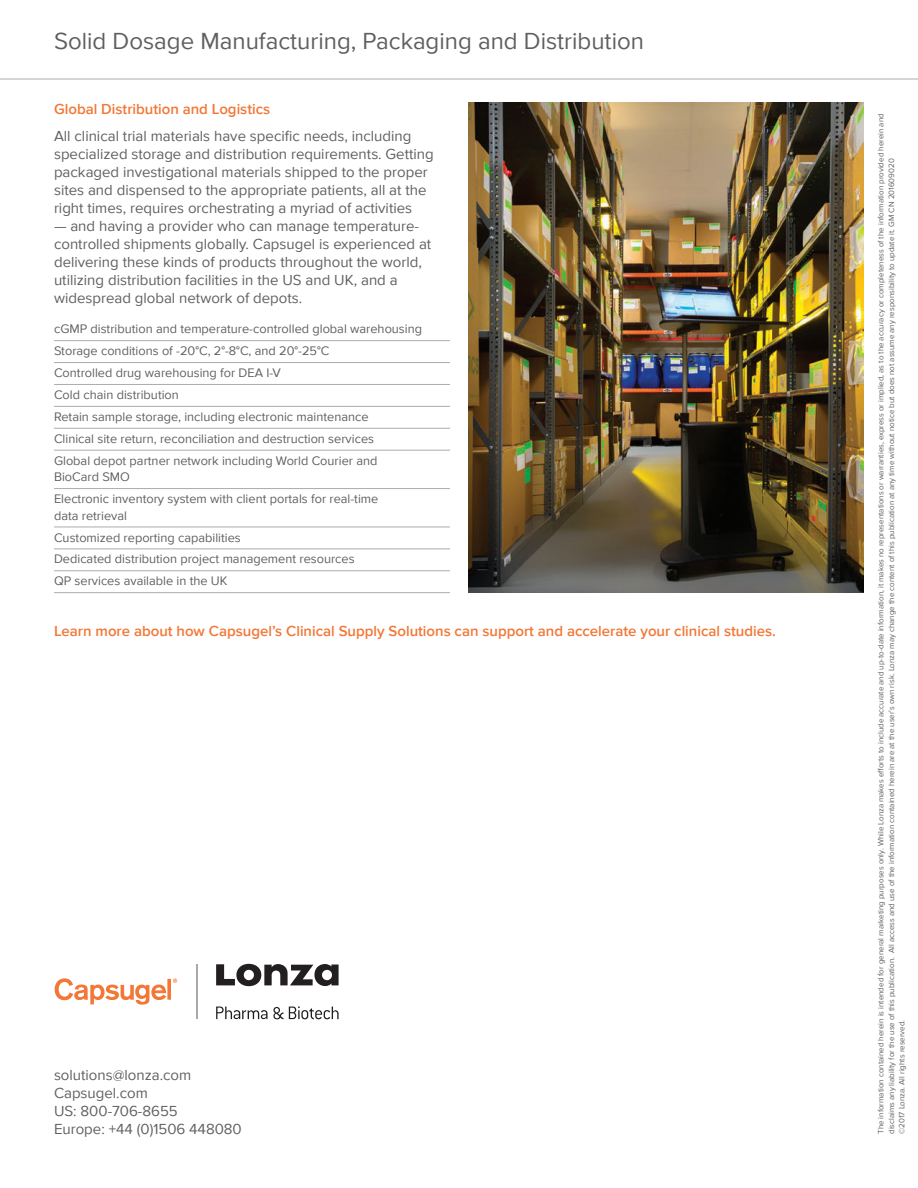
<style>
.page{position:relative;width:918px;height:1188px;background:#fff}
.page>*{position:absolute;margin:0;border:0;box-sizing:border-box;transform-origin:0 0}
.t1{font:24px "Proxima Nova";color:#5f5f62}
.t2{font:15px/18px "Proxima Nova";color:#5f5f62}
.t3{font:600 15px "Proxima Nova";color:#f37736}
.t4{font:12.75px/21.9px "Proxima Nova";color:#5f5f62}
.t5{font:7.95px/10.5px "Proxima Nova";color:#5f5f62}
</style>
<div class="page">
<hr style="left:0;top:79px;width:918px;height:1px;background:#abacb0">
<hr style="left:54px;top:340px;width:396px;height:1px;background:#abacb0">
<hr style="left:54px;top:362px;width:396px;height:1px;background:#abacb0">
<hr style="left:54px;top:384px;width:396px;height:1px;background:#abacb0">
<hr style="left:54px;top:406px;width:396px;height:1px;background:#abacb0">
<hr style="left:54px;top:428px;width:396px;height:1px;background:#abacb0">
<hr style="left:54px;top:450px;width:396px;height:1px;background:#abacb0">
<hr style="left:54px;top:488px;width:396px;height:1px;background:#abacb0">
<hr style="left:54px;top:527px;width:396px;height:1px;background:#abacb0">
<hr style="left:54px;top:548px;width:396px;height:1px;background:#abacb0">
<hr style="left:54px;top:570px;width:396px;height:1px;background:#abacb0">
<hr style="left:54px;top:592px;width:396px;height:1px;background:#abacb0">
<svg style="left:216px;top:964px;width:123px;height:22px"></svg>
<svg style="left:216px;top:1006px;width:123px;height:13px"></svg>
<svg style="left:55px;top:978px;width:122px;height:27px"></svg>
<hr style="left:196px;top:964px;width:1px;height:55px;background:#a8a9ad">
<img style="left:468px;top:102px;width:396px;height:490px">
<h1 class="t1" style="left:54px;top:23px;width:592px">Solid Dosage Manufacturing, Packaging and Distribution</h1>
<p class="t3" style="left:54px;top:98px;width:218px">Global Distribution and Logistics</p>
<p class="t2" style="left:54px;top:127px;width:381px">All clinical trial materials have specific needs, including specialized storage and distribution requirements. Getting packaged investigational materials shipped to the proper sites and dispensed to the appropriate patients, all at the right times, requires orchestrating a myriad of activities</p>
<p class="t2" style="left:54px;top:217px;width:379px">— and having a provider who can manage temperature&shy;controlled shipments globally. Capsugel is experienced at delivering these kinds of products throughout the world, utilizing distribution facilities in the US and UK, and a widespread global network of depots.</p>
<p class="t4" style="left:54px;top:318px;width:370px">cGMP distribution and temperature-controlled global warehousing Storage conditions of -20°C, 2°-8°C, and 20°-25°C<br>Controlled drug warehousing for DEA I-V<br>Cold chain distribution<br>Retain sample storage, including electronic maintenance<br>Clinical site return, reconciliation and destruction services<br>Global depot partner network including World Courier and</p>
<p class="t4" style="left:54px;top:466px;width:326px">BioCard SMO<br>Electronic inventory system with client portals for real-time</p>
<p class="t4" style="left:54px;top:504px;width:302px">data retrieval<br>Customized reporting capabilities<br>Dedicated distribution project management resources QP services available in the UK</p>
<p class="t3" style="left:54px;top:620px;width:723px">Learn more about how Capsugel’s Clinical Supply Solutions can support and accelerate your clinical studies.</p>
<p class="t2" style="left:54px;top:1065px;width:189px">solutions@lonza.com<br>Capsugel.com<br>US: 800-706-8655<br>Europe: +44 (0)1506 448080</p>
<p class="t5" style="left:875px;top:1134px;width:1022px;rotate:-90deg">The information contained herein is intended for general marketing purposes only. While Lonza makes efforts to include accurate and up-to-date information, it makes no representations or warranties, express or implied, as to the accuracy or completeness of the information provided herein and disclaims any liability for the use of this publication. All access and use of the information contained herein are at the user’s own risk. Lonza may change the content of this publication at any time without notice but does not assume any responsibility to update it. GM CN 201609020<br>©2017 Lonza. All rights reserved.</p>
</div>
